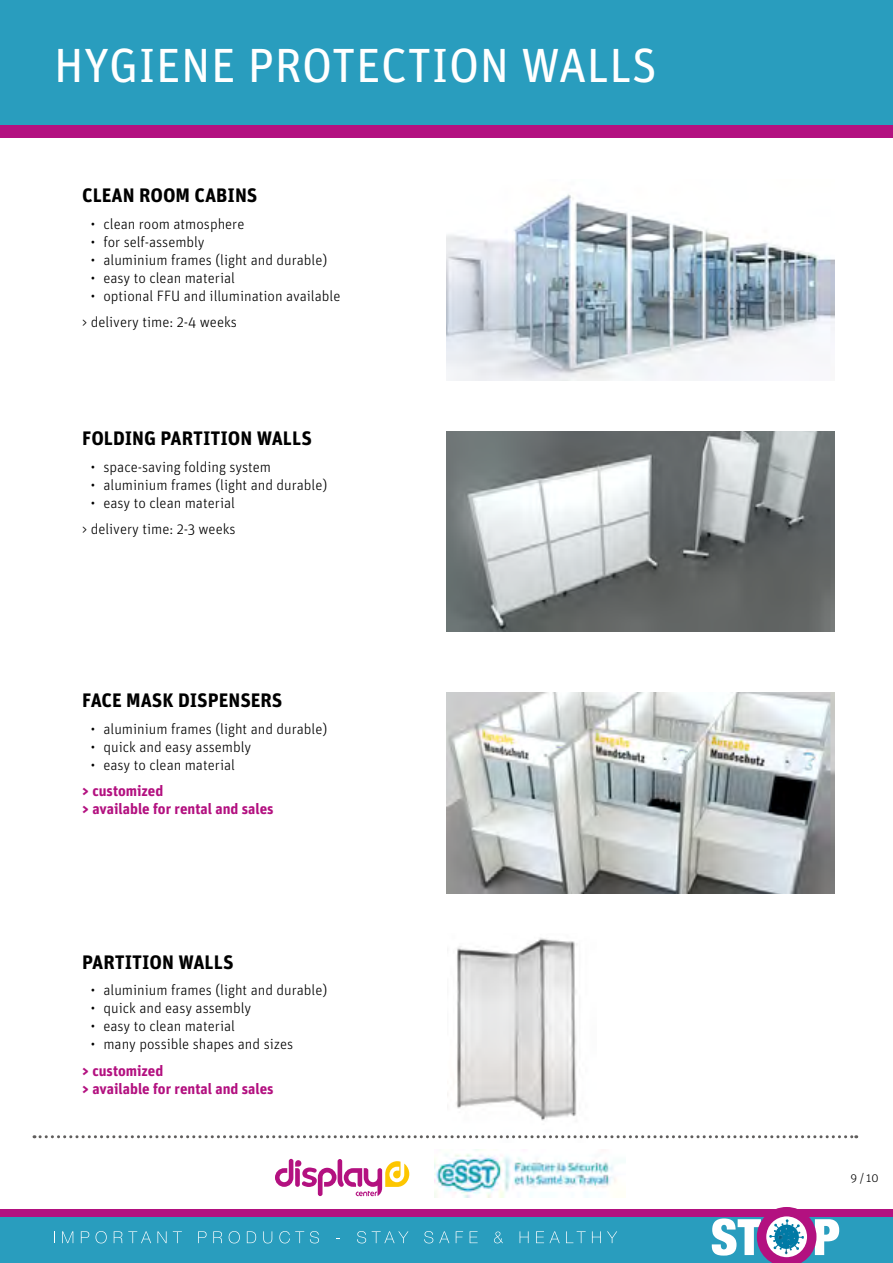
<style>
.page{position:relative;width:893px;height:1263px;background:#fff}
.page>*{position:absolute;margin:0;border:0;box-sizing:border-box;transform-origin:0 0}
.t1{font:48px "Unit";color:#fff}
.t2{font:700 19.5px "Unit";color:#000}
.t3{font:300 15px/26.5px "Unit";color:#000}
.t4{font:700 15px/18px "Unit";color:#b31180}
.t5{font:300 12px "Unit";color:#000}
</style>
<div class="page">
<div style="left:0;top:1209px;width:893px;height:8px;background:#b31180"></div>
<div style="left:0;top:1217px;width:893px;height:46px;background:#299dbe"></div>
<div style="left:0;top:0;width:893px;height:125px;background:#299dbe"></div>
<div style="left:0;top:125px;width:893px;height:13px;background:#b31180"></div>
<svg style="left:712px;top:1207px;width:127px;height:56px"></svg>
<svg style="left:54px;top:1231px;width:1px;height:12px"></svg>
<svg style="left:62px;top:1231px;width:11px;height:12px"></svg>
<svg style="left:81px;top:1231px;width:8px;height:12px"></svg>
<svg style="left:96px;top:1231px;width:11px;height:12px"></svg>
<svg style="left:114px;top:1231px;width:37px;height:12px"></svg>
<svg style="left:157px;top:1231px;width:10px;height:12px"></svg>
<svg style="left:173px;top:1231px;width:9px;height:12px"></svg>
<svg style="left:198px;top:1231px;width:9px;height:12px"></svg>
<svg style="left:213px;top:1231px;width:9px;height:12px"></svg>
<svg style="left:229px;top:1231px;width:11px;height:12px"></svg>
<svg style="left:247px;top:1231px;width:9px;height:12px"></svg>
<svg style="left:263px;top:1231px;width:9px;height:12px"></svg>
<svg style="left:279px;top:1231px;width:25px;height:12px"></svg>
<svg style="left:310px;top:1231px;width:9px;height:12px"></svg>
<svg style="left:357px;top:1231px;width:9px;height:12px"></svg>
<svg style="left:372px;top:1231px;width:36px;height:12px"></svg>
<svg style="left:424px;top:1231px;width:9px;height:12px"></svg>
<svg style="left:439px;top:1231px;width:10px;height:12px"></svg>
<svg style="left:456px;top:1231px;width:7px;height:12px"></svg>
<svg style="left:470px;top:1231px;width:8px;height:12px"></svg>
<svg style="left:494px;top:1231px;width:9px;height:12px"></svg>
<svg style="left:520px;top:1231px;width:9px;height:12px"></svg>
<svg style="left:536px;top:1231px;width:24px;height:12px"></svg>
<svg style="left:566px;top:1231px;width:20px;height:12px"></svg>
<svg style="left:592px;top:1231px;width:9px;height:12px"></svg>
<svg style="left:607px;top:1231px;width:10px;height:12px"></svg>
<img style="left:446px;top:194px;width:389px;height:186px">
<img style="left:446px;top:431px;width:389px;height:200px">
<img style="left:446px;top:693px;width:389px;height:200px">
<img style="left:447px;top:937px;width:147px;height:202px">
<svg style="left:275px;top:1159px;width:134px;height:37px"></svg>
<img style="left:434px;top:1149px;width:191px;height:48px">
<svg style="left:34px;top:1135px;width:823px;height:3px"></svg>
<h1 class="t1" style="left:54px;top:37px;width:605px">HYGIENE PROTECTION WALLS</h1>
<h2 class="t2" style="left:82px;top:183px;width:177px">CLEAN ROOM CABINS</h2>
<p class="t3" style="left:91px;top:210px;width:155px">• clean room atmosphere</p>
<p class="t3" style="left:91px;top:228px;width:115px">• for self-assembly</p>
<p class="t3" style="left:91px;top:246px;width:238px">• aluminium frames (light and durable)</p>
<p class="t3" style="left:91px;top:264px;width:146px">• easy to clean material</p>
<p class="t3" style="left:82px;top:282px;width:260px;text-indent:9px">• optional FFU and illumination available &gt; delivery time: 2-4 weeks</p>
<h2 class="t2" style="left:82px;top:426px;width:231px">FOLDING PARTITION WALLS</h2>
<p class="t3" style="left:91px;top:453px;width:182px">• space-saving folding system</p>
<p class="t3" style="left:91px;top:471px;width:238px">• aluminium frames (light and durable)</p>
<p class="t3" style="left:82px;top:489px;width:155px;text-align:center">• easy to clean material<br>&gt; delivery time: 2-3 weeks</p>
<h2 class="t2" style="left:82px;top:688px;width:202px">FACE MASK DISPENSERS</h2>
<p class="t3" style="left:91px;top:715px;width:238px">• aluminium frames (light and durable)</p>
<p class="t3" style="left:91px;top:733px;width:162px">• quick and easy assembly</p>
<p class="t3" style="left:91px;top:751px;width:146px">• easy to clean material</p>
<p class="t4" style="left:82px;top:782px;width:193px">&gt; customized<br>&gt; available for rental and sales</p>
<h2 class="t2" style="left:82px;top:950px;width:153px">PARTITION WALLS</h2>
<p class="t3" style="left:91px;top:977px;width:238px">• aluminium frames (light and durable)</p>
<p class="t3" style="left:91px;top:995px;width:162px">• quick and easy assembly</p>
<p class="t3" style="left:91px;top:1013px;width:146px">• easy to clean material</p>
<p class="t3" style="left:91px;top:1031px;width:204px">• many possible shapes and sizes</p>
<p class="t4" style="left:82px;top:1061px;width:193px">&gt; customized<br>&gt; available for rental and sales</p>
<p class="t5" style="left:850px;top:1171px;width:30px">9 /10</p>
</div>
